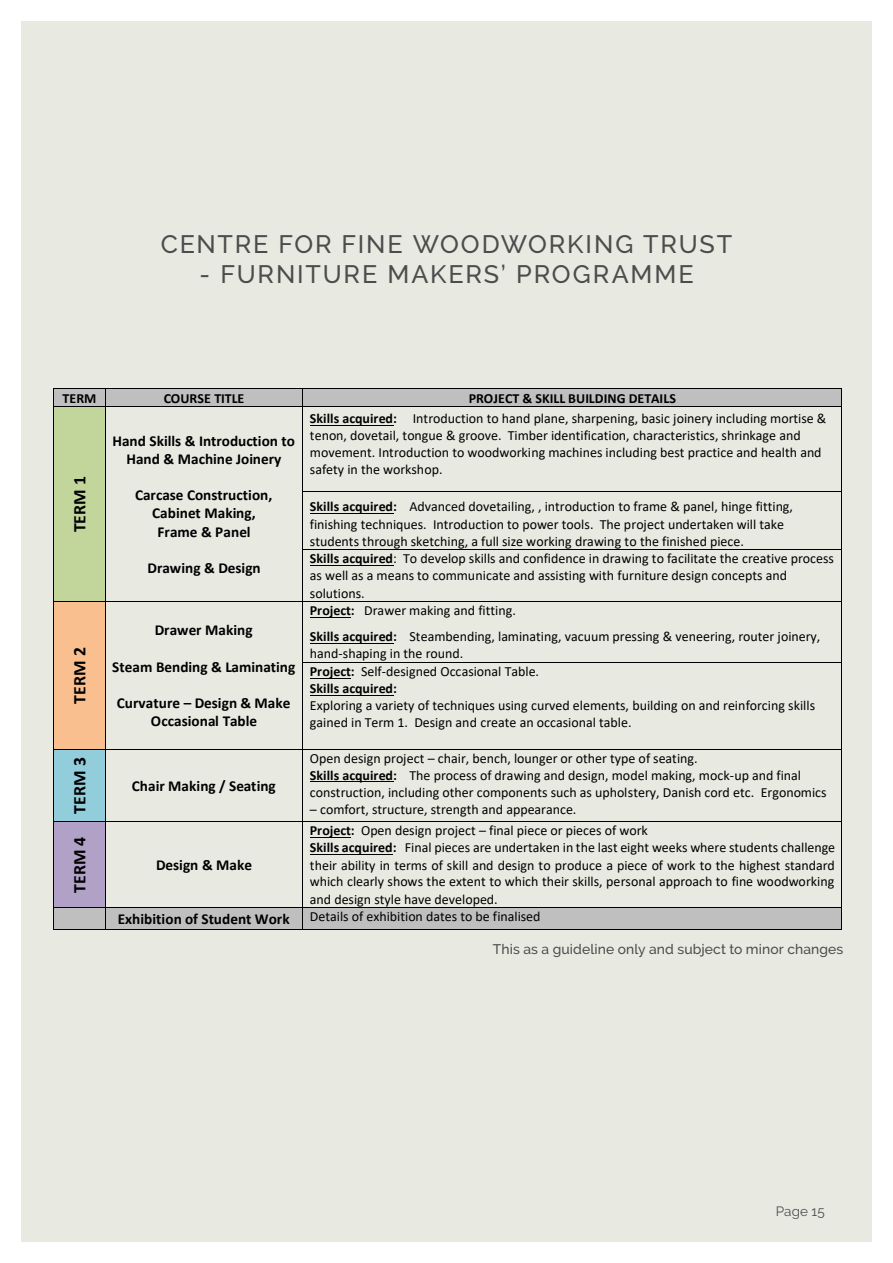
<style>
.page{position:relative;width:893px;height:1263px;background:#fff}
.page>*{position:absolute;margin:0;border:0;box-sizing:border-box;transform-origin:0 0}
.t1{font:500 25.2px "Raleway";letter-spacing:.075em;color:#4c4c4c}
.t2{font:700 17.7px "Calibri";letter-spacing:.005em;color:#000}
.t3{font:700 15.3px/18.6px "Calibri";letter-spacing:.005em;color:#000;text-align:center}
.t4{font:13.95px/17.1px "Calibri";color:#000}
.t5{font:700 13.95px "Calibri";letter-spacing:.005em;color:#000}
.t6{font:500 13.8px "Raleway";letter-spacing:.01em;color:#4c4c4c}
.t7{font:13.5px "Raleway";letter-spacing:.01em;color:#4c4c4c}
.s1{font-weight:700}
</style>
<div class="page">
<div style="left:21px;top:21px;width:851px;height:1221px;background:#e8eae2"></div>
<div style="left:54px;top:389px;width:51px;height:17px;background:#bfbfbf"></div>
<div style="left:106px;top:389px;width:197px;height:17px;background:#bfbfbf"></div>
<div style="left:303px;top:389px;width:539px;height:17px;background:#bfbfbf"></div>
<hr style="left:54px;top:389px;width:51px;height:1px;background:#000">
<hr style="left:106px;top:389px;width:197px;height:1px;background:#000">
<hr style="left:303px;top:389px;width:539px;height:1px;background:#000">
<div style="left:54px;top:407px;width:51px;height:194px;background:#c2d69b"></div>
<hr style="left:310px;top:425px;width:83px;height:1px;background:#000">
<hr style="left:54px;top:406px;width:51px;height:1px;background:#000">
<svg style="left:105px;top:389px;width:1px;height:18px"></svg>
<hr style="left:106px;top:406px;width:197px;height:1px;background:#000">
<hr style="left:303px;top:406px;width:539px;height:1px;background:#000">
<hr style="left:54px;top:407px;width:1px;height:84px;background:#000">
<hr style="left:105px;top:407px;width:1px;height:84px;background:#000">
<hr style="left:303px;top:407px;width:1px;height:84px;background:#000">
<hr style="left:842px;top:407px;width:1px;height:84px;background:#000">
<hr style="left:310px;top:513px;width:83px;height:1px;background:#000">
<hr style="left:303px;top:491px;width:539px;height:1px;background:#000">
<hr style="left:54px;top:492px;width:1px;height:57px;background:#000">
<hr style="left:105px;top:492px;width:1px;height:57px;background:#000">
<hr style="left:303px;top:492px;width:1px;height:57px;background:#000">
<hr style="left:842px;top:492px;width:1px;height:57px;background:#000">
<hr style="left:310px;top:565px;width:83px;height:1px;background:#000">
<hr style="left:303px;top:549px;width:539px;height:1px;background:#000">
<hr style="left:54px;top:550px;width:1px;height:51px;background:#000">
<hr style="left:105px;top:550px;width:1px;height:51px;background:#000">
<hr style="left:303px;top:550px;width:1px;height:51px;background:#000">
<hr style="left:842px;top:550px;width:1px;height:51px;background:#000">
<div style="left:54px;top:602px;width:51px;height:147px;background:#fabf8f"></div>
<hr style="left:310px;top:616px;width:41px;height:1px;background:#000">
<hr style="left:310px;top:643px;width:83px;height:1px;background:#000">
<hr style="left:54px;top:601px;width:51px;height:1px;background:#000">
<hr style="left:106px;top:601px;width:197px;height:1px;background:#000">
<hr style="left:303px;top:601px;width:539px;height:1px;background:#000">
<hr style="left:54px;top:602px;width:1px;height:60px;background:#000">
<hr style="left:105px;top:602px;width:1px;height:60px;background:#000">
<hr style="left:303px;top:602px;width:1px;height:60px;background:#000">
<hr style="left:842px;top:602px;width:1px;height:60px;background:#000">
<hr style="left:310px;top:678px;width:41px;height:1px;background:#000">
<hr style="left:310px;top:695px;width:83px;height:1px;background:#000">
<hr style="left:303px;top:662px;width:539px;height:1px;background:#000">
<hr style="left:54px;top:663px;width:1px;height:86px;background:#000">
<hr style="left:105px;top:663px;width:1px;height:86px;background:#000">
<hr style="left:303px;top:663px;width:1px;height:86px;background:#000">
<hr style="left:842px;top:663px;width:1px;height:86px;background:#000">
<div style="left:54px;top:749px;width:51px;height:73px;background:#92cddc"></div>
<hr style="left:310px;top:781px;width:83px;height:1px;background:#000">
<hr style="left:54px;top:749px;width:51px;height:1px;background:#000">
<hr style="left:106px;top:749px;width:197px;height:1px;background:#000">
<hr style="left:303px;top:749px;width:539px;height:1px;background:#000">
<hr style="left:54px;top:749px;width:1px;height:73px;background:#000">
<hr style="left:105px;top:749px;width:1px;height:73px;background:#000">
<hr style="left:303px;top:749px;width:1px;height:73px;background:#000">
<hr style="left:842px;top:749px;width:1px;height:73px;background:#000">
<div style="left:54px;top:822px;width:51px;height:85px;background:#b2a1c7"></div>
<hr style="left:310px;top:837px;width:41px;height:1px;background:#000">
<hr style="left:310px;top:854px;width:83px;height:1px;background:#000">
<hr style="left:54px;top:822px;width:51px;height:1px;background:#000">
<hr style="left:106px;top:822px;width:197px;height:1px;background:#000">
<hr style="left:303px;top:822px;width:539px;height:1px;background:#000">
<hr style="left:54px;top:822px;width:1px;height:85px;background:#000">
<hr style="left:105px;top:822px;width:1px;height:85px;background:#000">
<hr style="left:303px;top:822px;width:1px;height:85px;background:#000">
<hr style="left:842px;top:822px;width:1px;height:85px;background:#000">
<div style="left:54px;top:908px;width:51px;height:21px;background:#bfbfbf"></div>
<div style="left:106px;top:908px;width:197px;height:21px;background:#bfbfbf"></div>
<div style="left:303px;top:908px;width:539px;height:21px;background:#bfbfbf"></div>
<hr style="left:54px;top:907px;width:51px;height:1px;background:#000">
<hr style="left:106px;top:907px;width:197px;height:1px;background:#000">
<hr style="left:303px;top:907px;width:539px;height:1px;background:#000">
<hr style="left:54px;top:929px;width:51px;height:1px;background:#000">
<svg style="left:105px;top:907px;width:1px;height:23px"></svg>
<hr style="left:106px;top:929px;width:197px;height:1px;background:#000">
<hr style="left:303px;top:929px;width:539px;height:1px;background:#000">
<p class="t1" style="left:161px;top:230px;width:573px">CENTRE FOR FINE WOODWORKING TRUST</p>
<p class="t1" style="left:199px;top:260px;width:496px">- FURNITURE MAKERS’ PROGRAMME</p>
<p class="t5" style="left:62px;top:388px;width:36px">TERM</p>
<p class="t5" style="left:164px;top:388px;width:82px">COURSE TITLE</p>
<p class="t5" style="left:469px;top:388px;width:209px">PROJECT &amp; SKILL BUILDING DETAILS</p>
<p class="t2" style="left:67px;top:532px;width:58px;rotate:-90deg">TERM 1</p>
<p class="t2" style="left:67px;top:703px;width:58px;rotate:-90deg">TERM 2</p>
<p class="t2" style="left:67px;top:814px;width:58px;rotate:-90deg">TERM 3</p>
<p class="t2" style="left:67px;top:893px;width:58px;rotate:-90deg">TERM 4</p>
<p class="t3" style="left:113px;top:431px;width:184px">Hand Skills &amp; Introduction to<br>Hand &amp; Machine Joinery</p>
<p class="t3" style="left:135px;top:485px;width:139px">Carcase Construction,<br>Cabinet Making,<br>Frame &amp; Panel</p>
<p class="t3" style="left:147px;top:558px;width:115px">Drawing &amp; Design</p>
<p class="t3" style="left:155px;top:620px;width:99px">Drawer Making</p>
<p class="t3" style="left:112px;top:657px;width:185px">Steam Bending &amp; Laminating</p>
<p class="t3" style="left:117px;top:693px;width:175px">Curvature – Design &amp; Make<br>Occasional Table</p>
<p class="t3" style="left:132px;top:776px;width:145px">Chair Making / Seating</p>
<p class="t3" style="left:156px;top:855px;width:98px">Design &amp; Make</p>
<p class="t4" style="left:310px;top:410px;width:518px"><span class="s1">Skills acquired:</span> Introduction to hand plane, sharpening, basic joinery including mortise &amp; tenon, dovetail, tongue &amp; groove. Timber identification, characteristics, shrinkage and movement. Introduction to woodworking machines including best practice and health and safety in the workshop.</p>
<p class="t4" style="left:310px;top:498px;width:526px"><span class="s1">Skills acquired:</span> Advanced dovetailing, , introduction to frame &amp; panel, hinge fitting, finishing techniques. Introduction to power tools. The project undertaken will take students through sketching, a full size working drawing to the finished piece.<br><span class="s1">Skills acquired</span>: To develop skills and confidence in drawing to facilitate the creative process as well as a means to communicate and assisting with furniture design concepts and solutions.</p>
<p class="t4" style="left:310px;top:597px;width:512px;line-height:26.4px"><span class="s1">Project:</span> Drawer making and fitting.<br><span class="s1">Skills acquired:</span> Steambending, laminating, vacuum pressing &amp; veneering, router joinery,</p>
<p class="t4" style="left:310px;top:645px;width:507px">hand-shaping in the round.<br><span class="s1">Project:</span> Self-designed Occasional Table.<br><span class="s1">Skills acquired:<br></span>Exploring a variety of techniques using curved elements, building on and reinforcing skills gained in Term 1. Design and create an occasional table.</p>
<p class="t4" style="left:310px;top:749px;width:518px">Open design project – chair, bench, lounger or other type of seating.<br><span class="s1">Skills acquired:</span> The process of drawing and design, model making, mock-up and final construction, including other components such as upholstery, Danish cord etc. Ergonomics</p>
<p class="t4" style="left:310px;top:800px;width:268px">– comfort, structure, strength and appearance.</p>
<p class="t4" style="left:310px;top:822px;width:527px"><span class="s1">Project:</span> Open design project – final piece or pieces of work<br><span class="s1">Skills acquired:</span> Final pieces are undertaken in the last eight weeks where students challenge their ability in terms of skill and design to produce a piece of work to the highest standard which clearly shows the extent to which their skills, personal approach to fine woodworking and design style have developed.</p>
<p class="t3" style="left:118px;top:909px;width:173px">Exhibition of Student Work</p>
<p class="t4" style="left:310px;top:908px;width:232px">Details of exhibition dates to be finalised</p>
<p class="t6" style="left:493px;top:941px;width:352px">This as a guideline only and subject to minor changes</p>
<p class="t7" style="left:776px;top:1204px;width:51px">Page 15</p>
</div>
